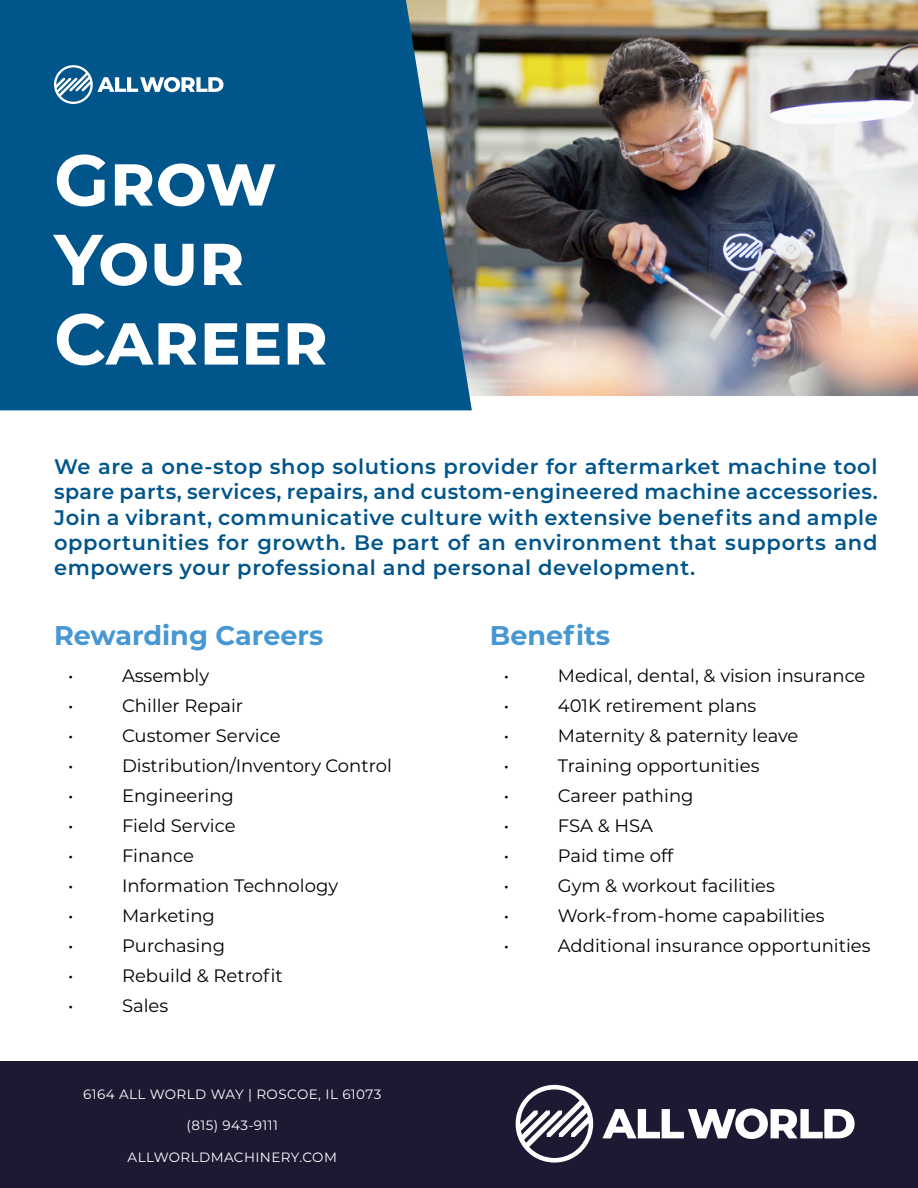
<style>
.page{position:relative;width:918px;height:1188px;background:#fff}
.page>*{position:absolute;margin:0;border:0;box-sizing:border-box;transform-origin:0 0}
.Heading{font:700 71.85px "Montserrat";color:#fff}
.Header1{font:700 27px "Montserrat";color:#4697d2}
.Job_Title{font:600 21px/25.2px "Montserrat";letter-spacing:.03em;color:#00558b;text-align:justify}
.Bullets{font:18px "Montserrat";color:#000}
.Body_03{font:13.5px "Montserrat";letter-spacing:.03em;color:#fff}
</style>
<div class="page">
<img style="left:472px;top:0;width:446px;height:396px">
<svg style="left:0;top:0;width:472px;height:410px;background:#09588a"></svg>
<div style="left:0;top:1062px;width:918px;height:126px;background:#1d1933"></div>
<svg style="left:516px;top:1085px;width:77px;height:78px"></svg>
<svg style="left:602px;top:1108px;width:253px;height:31px"></svg>
<svg style="left:54px;top:65px;width:169px;height:39px"></svg>
<p class="Heading" style="left:54px;top:128px;width:225px">Grow</p>
<p class="Heading" style="left:54px;top:208px;width:192px">Your</p>
<p class="Heading" style="left:54px;top:287px;width:276px">Career</p>
<p class="Job_Title" style="left:54px;top:453px;width:825px">We are a one-stop shop solutions provider for aftermarket machine tool spare parts, services, repairs, and custom-engineered machine accessories.<br>Join a vibrant, communicative culture with extensive benefits and ample opportunities for growth. Be part of an environment that supports and empowers your professional and personal development.</p>
<p class="Header1" style="left:54px;top:615px;width:271px">Rewarding Careers</p>
<p class="Header1" style="left:490px;top:615px;width:122px">Benefits</p>
<p class="Bullets" style="left:68px;top:663px;width:7px">•</p>
<p class="Bullets" style="left:122px;top:663px;width:89px">Assembly</p>
<p class="Bullets" style="left:68px;top:693px;width:7px">•</p>
<p class="Bullets" style="left:122px;top:693px;width:123px">Chiller Repair</p>
<p class="Bullets" style="left:68px;top:723px;width:7px">•</p>
<p class="Bullets" style="left:122px;top:723px;width:160px">Customer Service</p>
<p class="Bullets" style="left:68px;top:753px;width:7px">•</p>
<p class="Bullets" style="left:122px;top:753px;width:271px">Distribution/Inventory Control</p>
<p class="Bullets" style="left:68px;top:783px;width:7px">•</p>
<p class="Bullets" style="left:122px;top:783px;width:113px">Engineering</p>
<p class="Bullets" style="left:68px;top:813px;width:7px">•</p>
<p class="Bullets" style="left:122px;top:813px;width:115px">Field Service</p>
<p class="Bullets" style="left:68px;top:843px;width:7px">•</p>
<p class="Bullets" style="left:122px;top:843px;width:73px">Finance</p>
<p class="Bullets" style="left:68px;top:873px;width:7px">•</p>
<p class="Bullets" style="left:122px;top:873px;width:218px">Information Technology</p>
<p class="Bullets" style="left:68px;top:903px;width:7px">•</p>
<p class="Bullets" style="left:122px;top:903px;width:94px">Marketing</p>
<p class="Bullets" style="left:68px;top:933px;width:7px">•</p>
<p class="Bullets" style="left:122px;top:933px;width:105px">Purchasing</p>
<p class="Bullets" style="left:68px;top:963px;width:7px">•</p>
<p class="Bullets" style="left:122px;top:963px;width:162px">Rebuild &amp; Retrofit</p>
<p class="Bullets" style="left:68px;top:993px;width:7px">•</p>
<p class="Bullets" style="left:122px;top:993px;width:48px">Sales</p>
<p class="Body_03" style="left:83px;top:1085px;width:300px">6164 ALL WORLD WAY | ROSCOE, IL 61073</p>
<p class="Body_03" style="left:187px;top:1116px;width:93px">(815) 943-9111</p>
<p class="Body_03" style="left:128px;top:1147px;width:211px">ALLWORLDMACHINERY.COM</p>
<p class="Bullets" style="left:504px;top:663px;width:7px">•</p>
<p class="Bullets" style="left:558px;top:663px;width:309px">Medical, dental, &amp; vision insurance</p>
<p class="Bullets" style="left:504px;top:693px;width:7px">•</p>
<p class="Bullets" style="left:558px;top:693px;width:200px">401K retirement plans</p>
<p class="Bullets" style="left:504px;top:723px;width:7px">•</p>
<p class="Bullets" style="left:558px;top:723px;width:242px">Maternity &amp; paternity leave</p>
<p class="Bullets" style="left:504px;top:753px;width:7px">•</p>
<p class="Bullets" style="left:558px;top:753px;width:203px">Training opportunities</p>
<p class="Bullets" style="left:504px;top:783px;width:7px">•</p>
<p class="Bullets" style="left:558px;top:783px;width:137px">Career pathing</p>
<p class="Bullets" style="left:504px;top:813px;width:7px">•</p>
<p class="Bullets" style="left:558px;top:813px;width:97px">FSA &amp; HSA</p>
<p class="Bullets" style="left:504px;top:843px;width:7px">•</p>
<p class="Bullets" style="left:558px;top:843px;width:117px">Paid time off</p>
<p class="Bullets" style="left:504px;top:873px;width:7px">•</p>
<p class="Bullets" style="left:558px;top:873px;width:219px">Gym &amp; workout facilities</p>
<p class="Bullets" style="left:504px;top:903px;width:7px">•</p>
<p class="Bullets" style="left:558px;top:903px;width:268px">Work-from-home capabilities</p>
<p class="Bullets" style="left:504px;top:933px;width:7px">•</p>
<p class="Bullets" style="left:558px;top:933px;width:314px">Additional insurance opportunities</p>
</div>
